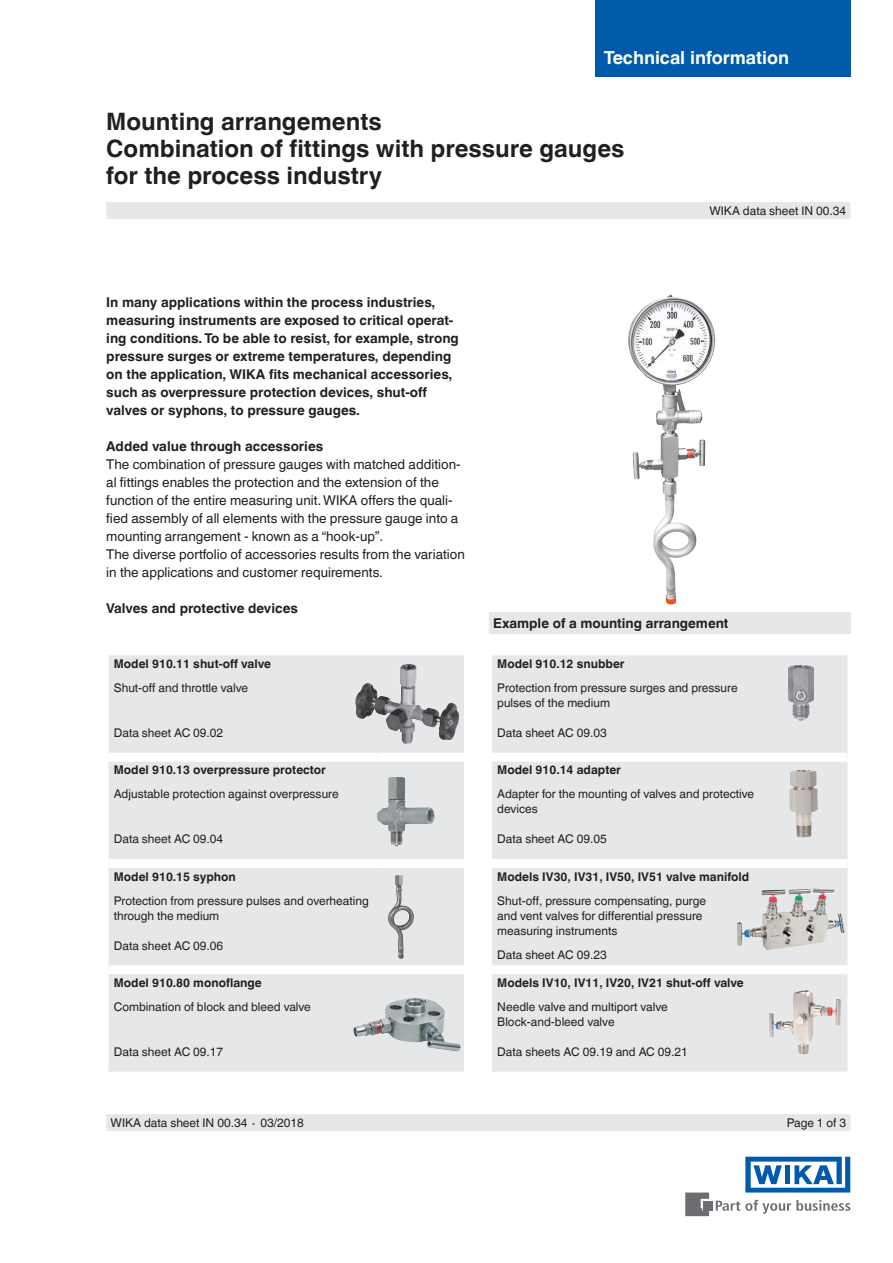
<style>
.page{position:relative;width:893px;height:1263px;background:#fff}
.page>*{position:absolute;margin:0;border:0;box-sizing:border-box;transform-origin:0 0}
.t1{font:700 24px/27px "Helvetica World";color:#231f20}
.t2{font:700 18px "Helvetica World";color:#fff}
.t3{font:700 13.5px/18px "Helvetica World";color:#231f20}
.t4{font:13.5px/18px "Helvetica World";color:#231f20}
.t5{font:12px/15px "Helvetica World";color:#231f20}
.t6{font:700 12px "Helvetica World";color:#231f20}
</style>
<div class="page">
<svg style="left:716px;top:1200px;width:134px;height:14px"></svg>
<div style="left:703px;top:1201px;width:9px;height:9px;background:#6c6d70"></div>
<svg style="left:685px;top:1192px;width:24px;height:24px"></svg>
<svg style="left:745px;top:1157px;width:105px;height:35px"></svg>
<div style="left:106px;top:202px;width:744px;height:17px;background:#e6e7e9"></div>
<div style="left:106px;top:1114px;width:744px;height:17px;background:#e6e7e9"></div>
<div style="left:595px;top:0;width:255px;height:77px;background:#015aaa"></div>
<img style="left:628px;top:295px;width:88px;height:310px">
<div style="left:489px;top:612px;width:362px;height:22px;background:#e6e7e9"></div>
<div style="left:109px;top:655px;width:355px;height:416px;background:#e6e7e9"></div>
<div style="left:109px;top:753px;width:269px;height:9px;background:#fff"></div>
<div style="left:378px;top:753px;width:86px;height:9px;background:#fff"></div>
<div style="left:109px;top:859px;width:269px;height:9px;background:#fff"></div>
<div style="left:378px;top:859px;width:86px;height:9px;background:#fff"></div>
<div style="left:109px;top:965px;width:269px;height:9px;background:#fff"></div>
<div style="left:378px;top:965px;width:86px;height:9px;background:#fff"></div>
<img style="left:355px;top:664px;width:57px;height:81px">
<img style="left:377px;top:777px;width:57px;height:69px">
<img style="left:387px;top:875px;width:28px;height:84px">
<img style="left:353px;top:998px;width:58px;height:39px">
<div style="left:492px;top:655px;width:355px;height:98px;background:#e6e7e9"></div>
<div style="left:492px;top:762px;width:355px;height:309px;background:#e6e7e9"></div>
<div style="left:492px;top:859px;width:269px;height:9px;background:#fff"></div>
<div style="left:761px;top:859px;width:86px;height:9px;background:#fff"></div>
<div style="left:492px;top:965px;width:269px;height:9px;background:#fff"></div>
<div style="left:761px;top:965px;width:86px;height:9px;background:#fff"></div>
<img style="left:788px;top:665px;width:26px;height:56px">
<img style="left:789px;top:770px;width:28px;height:67px">
<img style="left:787px;top:990px;width:18px;height:31px">
<img style="left:737px;top:889px;width:108px;height:61px">
<h2 class="t2" style="left:604px;top:47px;width:187px">Technical information</h2>
<h2 class="t2" style="left:608px;top:47px;width:230px">t mper ture me surement</h2>
<h1 class="t1" style="left:106px;top:108px;width:520px">Mounting arrangements<br>Combination of fittings with pressure gauges for the process industry</h1>
<p class="t5" style="left:709px;top:203px;width:138px">WIKA data sheet IN 00.34</p>
<p class="t3" style="left:106px;top:294px;width:354px">In many applications within the process industries, measuring instruments are exposed to critical operat&shy;ing conditions. To be able to resist, for example, strong pressure surges or extreme temperatures, depending on the application, WIKA fits mechanical accessories, such as overpressure protection devices, shut-off valves or syphons, to pressure gauges.</p>
<p class="t3" style="left:106px;top:438px;width:218px">Added value through accessories</p>
<p class="t4" style="left:106px;top:456px;width:360px">The combination of pressure gauges with matched addition&shy;al fittings enables the protection and the extension of the function of the entire measuring unit. WIKA offers the quali&shy;fied assembly of all elements with the pressure gauge into a mounting arrangement - known as a “hook-up”.<br>The diverse portfolio of accessories results from the variation in the applications and customer requirements.</p>
<p class="t3" style="left:106px;top:600px;width:193px">Valves and protective devices</p>
<p class="t6" style="left:114px;top:657px;width:159px">Model 910.11 shut-off valve</p>
<p class="t5" style="left:114px;top:680px;width:136px">Shut-off and throttle valve</p>
<p class="t5" style="left:114px;top:725px;width:111px">Data sheet AC 09.02</p>
<p class="t6" style="left:114px;top:763px;width:214px">Model 910.13 overpressure protector</p>
<p class="t5" style="left:114px;top:787px;width:226px">Adjustable protection against overpressure</p>
<p class="t5" style="left:114px;top:832px;width:111px">Data sheet AC 09.04</p>
<p class="t6" style="left:114px;top:869px;width:124px">Model 910.15 syphon</p>
<p class="t5" style="left:114px;top:893px;width:256px">Protection from pressure pulses and overheating through the medium</p>
<p class="t5" style="left:114px;top:938px;width:111px">Data sheet AC 09.06</p>
<p class="t6" style="left:114px;top:976px;width:149px">Model 910.80 monoflange</p>
<p class="t5" style="left:114px;top:999px;width:199px">Combination of block and bleed valve</p>
<p class="t5" style="left:114px;top:1044px;width:111px">Data sheet AC 09.17</p>
<p class="t5" style="left:111px;top:1115px;width:195px">WIKA data sheet IN 00.34 ∙ 03/2018</p>
<p class="t3" style="left:493px;top:614px;width:237px">Example of a mounting arrangement</p>
<p class="t6" style="left:497px;top:657px;width:129px">Model 910.12 snubber</p>
<p class="t5" style="left:497px;top:680px;width:242px">Protection from pressure surges and pressure pulses of the medium</p>
<p class="t5" style="left:497px;top:725px;width:111px">Data sheet AC 09.03</p>
<p class="t6" style="left:497px;top:763px;width:125px">Model 910.14 adapter</p>
<p class="t5" style="left:497px;top:787px;width:258px">Adapter for the mounting of valves and protective devices</p>
<p class="t5" style="left:497px;top:832px;width:111px">Data sheet AC 09.05</p>
<p class="t6" style="left:497px;top:869px;width:253px">Models IV30, IV31, IV50, IV51 valve manifold</p>
<p class="t5" style="left:497px;top:893px;width:210px">Shut-off, pressure compensating, purge and vent valves for differential pressure measuring instruments</p>
<p class="t5" style="left:497px;top:947px;width:111px">Data sheet AC 09.23</p>
<p class="t6" style="left:497px;top:976px;width:248px">Models IV10, IV11, IV20, IV21 shut-off valve</p>
<p class="t5" style="left:497px;top:999px;width:172px">Needle valve and multiport valve<br>Block-and-bleed valve</p>
<p class="t5" style="left:497px;top:1044px;width:192px">Data sheets AC 09.19 and AC 09.21</p>
<p class="t5" style="left:787px;top:1115px;width:61px">Page 1 of 3</p>
</div>
